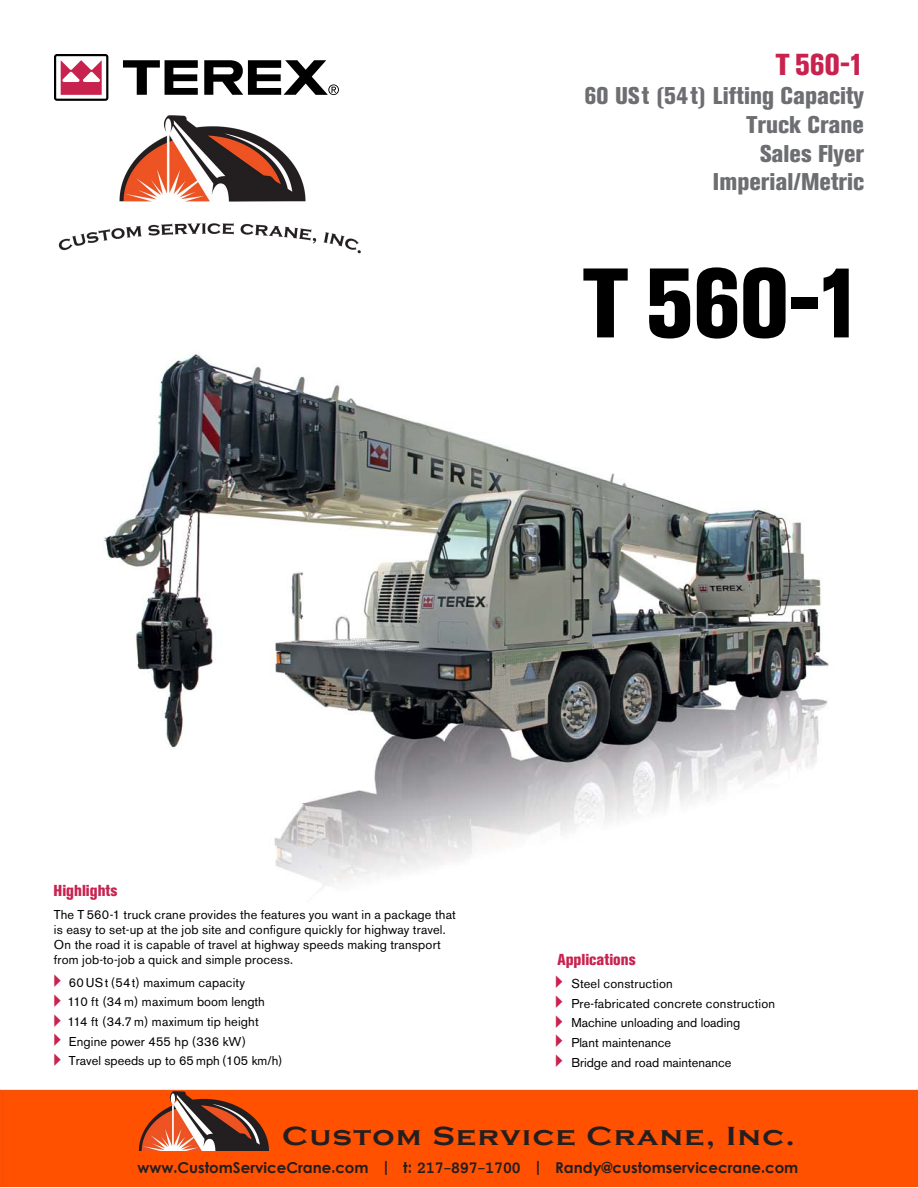
<style>
.page{position:relative;width:918px;height:1188px;background:#fff}
.page>*{position:absolute;margin:0;border:0;box-sizing:border-box;transform-origin:0 0}
.t1{font:800 condensed 97.5px "Akzidenz Grotesk BE";color:#000}
.t2{font:800 condensed 30px "Akzidenz Grotesk BE";color:#c8234f}
.t3{font:700 27px "Copperplate Gothic";letter-spacing:.05em;color:#231f20;scale:1.15 1}
.t4{font:800 condensed 24px/28.8px "Akzidenz Grotesk BE";color:#6d6e71;text-align:right}
.t5{font:800 condensed 15.75px "Akzidenz Grotesk BE";color:#c8234f}
.t6{font:700 15px "Levenim";color:#231f20}
.t7{font:12.75px/19.6px "Akzidenz Grotesk BE";letter-spacing:.015em;color:#000}
.s1{font-family:"Lucida Grande";font-size:24px;color:#c8234f}
.s2{font-style:inherit}
</style>
<div class="page">
<img style="left:103px;top:354px;width:726px;height:535px">
<svg style="left:54px;top:54px;width:54px;height:47px"></svg>
<svg style="left:123px;top:60px;width:75px;height:35px"></svg>
<svg style="left:204px;top:60px;width:135px;height:35px"></svg>
<div style="left:0;top:1089px;width:918px;height:97px;background:#ff5100"></div>
<img style="left:136px;top:1091px;width:133px;height:59px">
<img style="left:58px;top:116px;width:303px;height:138px">
<h2 class="t2" style="left:776px;top:47px;width:90px">T 560-1</h2>
<h3 class="t4" style="left:585px;top:81px;width:281px">60 US t (54 t) Lifting Capacity<br>Truck Crane<br>Sales Flyer<br>Imperial/Metric</h3>
<h1 class="t1" style="left:582px;top:247px;width:283px">t 560-1</h1>
<p class="t5" style="left:53px;top:881px;width:65px">Highlights</p>
<p class="t7" style="left:54px;top:907px;width:403px;line-height:15px">The T 560-1 truck crane provides the features you want in a package that is easy to set-up at the job site and configure quickly for highway travel.<br>On the road it is capable of travel at highway speeds making transport from job-to-job a quick and simple process.</p>
<p class="t7" style="left:52px;top:973px;width:232px"><span class="s1">‣</span> 60 US t (54 t) maximum capacity<br><span class="s1">‣</span> 110 ft (34 m) maximum boom length<br><span class="s1">‣</span> 114 ft (34.7 m) maximum tip height<br><span class="s1">‣</span> Engine power 455 hp (336 kW)<br><span class="s1">‣</span> Travel speeds up to 65 mph (105 km/h)</p>
<p class="t5" style="left:557px;top:951px;width:80px">Applications</p>
<p class="t7" style="left:554px;top:974px;width:223px"><span class="s1">‣</span> Steel construction<br><span class="s1">‣</span> Pre-fabricated concrete construction <span class="s1">‣</span> Machine unloading and loading<br><span class="s1">‣</span> Plant maintenance<br><span class="s1">‣</span> Bridge and road maintenance</p>
<h3 class="t3" style="left:282px;top:1121px;width:447px"><span class="s2">C</span>ustom Service Crane, Inc.</h3>
<p class="t6" style="left:137px;top:1158px;width:662px">www.CustomServiceCrane.com | t: 217-897-1700 | Randy@customservicecrane.com</p>
</div>
